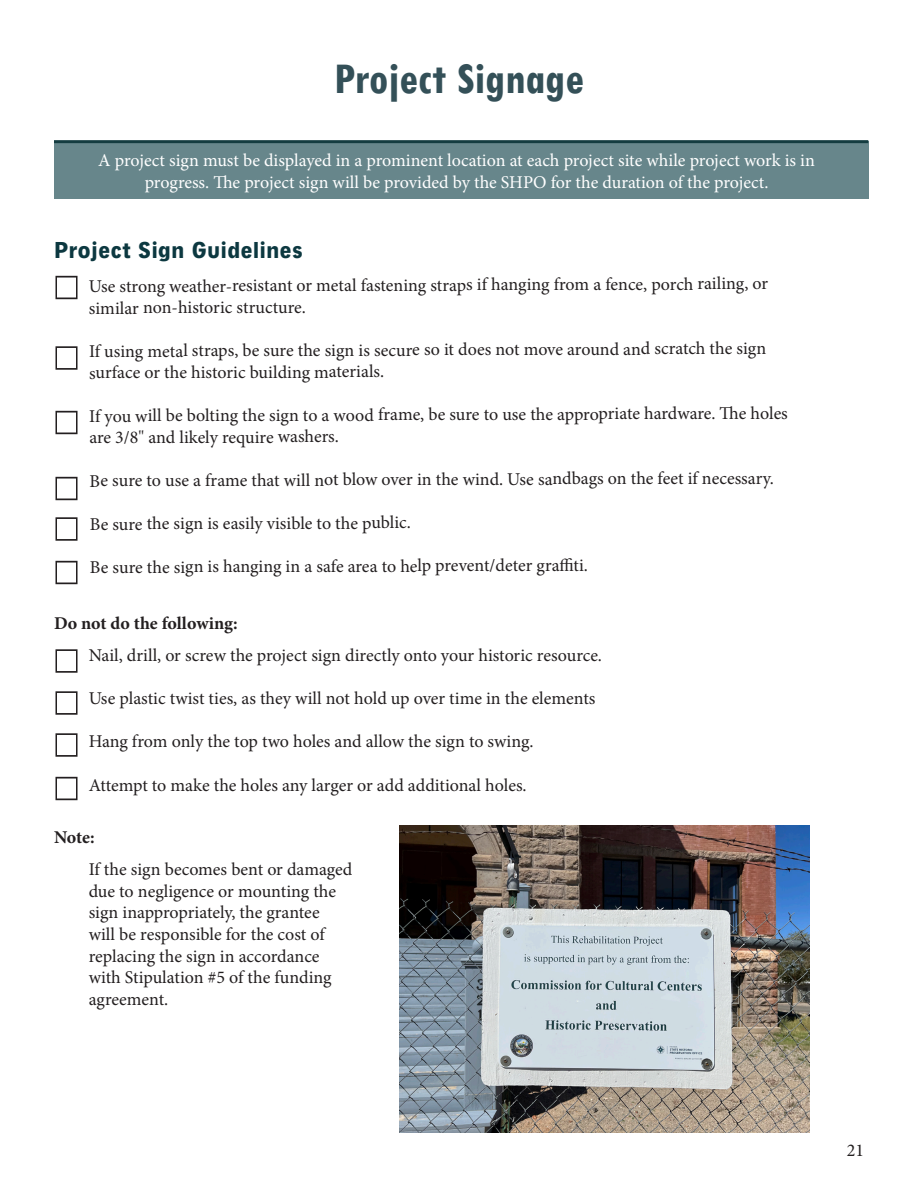
<style>
.page{position:relative;width:918px;height:1188px;background:#fff}
.page>*{position:absolute;margin:0;border:0;box-sizing:border-box;transform-origin:0 0}
.t1{font:700 condensed 46.5px "Tw Cen";color:#345058}
.t2{font:900 24px "Neuzeit Gro Con";color:#0c3840}
.t3{font:18px/21.6px "Minion Pro";letter-spacing:-.005em;color:#231f20}
.t4{font:18px/21.6px "Minion Pro";color:#fff;text-align:center}
.t5{font:700 18px "Minion Pro";color:#231f20}
</style>
<div class="page">
<div style="left:54px;top:142px;width:814px;height:57px;background:#67868b"></div>
<hr style="left:54px;top:140px;width:814px;height:3px;background:#143c40">
<div style="left:56px;top:276px;width:22px;height:23px;border:2px solid #231f20"></div>
<div style="left:56px;top:561px;width:22px;height:23px;border:2px solid #231f20"></div>
<div style="left:56px;top:517px;width:22px;height:24px;border:2px solid #231f20"></div>
<div style="left:56px;top:477px;width:22px;height:23px;border:2px solid #231f20"></div>
<div style="left:56px;top:411px;width:22px;height:23px;border:2px solid #231f20"></div>
<div style="left:56px;top:346px;width:22px;height:24px;border:2px solid #231f20"></div>
<div style="left:56px;top:733px;width:22px;height:24px;border:2px solid #231f20"></div>
<div style="left:56px;top:691px;width:22px;height:24px;border:2px solid #231f20"></div>
<div style="left:56px;top:649px;width:22px;height:24px;border:2px solid #231f20"></div>
<div style="left:56px;top:777px;width:22px;height:23px;border:2px solid #231f20"></div>
<img style="left:400px;top:826px;width:409px;height:307px">
<p class="t1" style="left:334px;top:51px;width:252px">Project Signage</p>
<p class="t4" style="left:98px;top:150px;width:718px">A project sign must be displayed in a prominent location at each project site while project work is in progress. The project sign will be provided by the SHPO for the duration of the project.</p>
<p class="t2" style="left:54px;top:237px;width:251px">Project Sign Guidelines</p>
<p class="t3" style="left:89px;top:274px;width:681px;line-height:22.5px">Use strong weather-resistant or metal fastening straps if hanging from a fence, porch railing, or similar non-historic structure.</p>
<p class="t3" style="left:89px;top:339px;width:679px;line-height:22.4px">If using metal straps, be sure the sign is secure so it does not move around and scratch the sign surface or the historic building materials.</p>
<p class="t3" style="left:89px;top:403px;width:700px;line-height:22.6px">If you will be bolting the sign to a wood frame, be sure to use the appropriate hardware. The holes are 3/8" and likely require washers.</p>
<p class="t3" style="left:90px;top:469px;width:686px">Be sure to use a frame that will not blow over in the wind. Use sandbags on the feet if necessary.</p>
<p class="t3" style="left:90px;top:513px;width:323px">Be sure the sign is easily visible to the public.</p>
<p class="t3" style="left:90px;top:555px;width:500px">Be sure the sign is hanging in a safe area to help prevent/deter graffiti.</p>
<p class="t5" style="left:54px;top:610px;width:185px">Do not do the following:</p>
<p class="t3" style="left:89px;top:645px;width:515px">Nail, drill, or screw the project sign directly onto your historic resource.</p>
<p class="t3" style="left:89px;top:688px;width:508px">Use plastic twist ties, as they will not hold up over time in the elements</p>
<p class="t3" style="left:89px;top:731px;width:447px">Hang from only the top two holes and allow the sign to swing.</p>
<p class="t3" style="left:89px;top:774px;width:440px">Attempt to make the holes any larger or add additional holes.</p>
<p class="t5" style="left:54px;top:825px;width:42px">Note:</p>
<p class="t3" style="left:89px;top:859px;width:265px">If the sign becomes bent or damaged due to negligence or mounting the sign inappropriately, the grantee<br>will be responsible for the cost of replacing the sign in accordance with Stipulation #5 of the funding agreement.</p>
<p class="t3" style="left:847px;top:1139px;width:19px">21</p>
</div>
